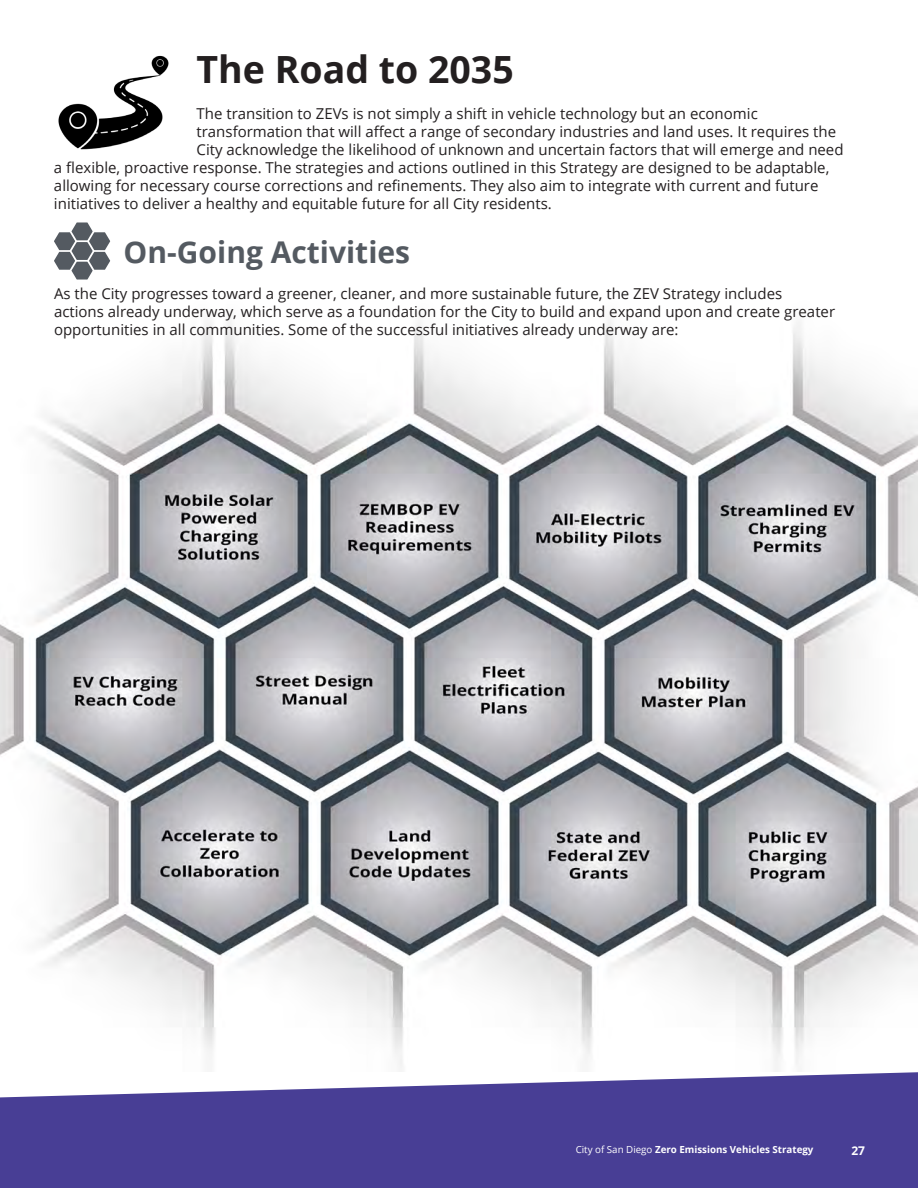
<style>
.page{position:relative;width:918px;height:1188px;background:#fff}
.page>*{position:absolute;margin:0;border:0;box-sizing:border-box;transform-origin:0 0}
.Heading{font:700 37.5px "Open Sans";color:#231f20}
.Heading-2{font:700 30px "Open Sans";color:#545a61}
.Heading-3{font:15px/18px "Open Sans";color:#231f20}
.t1{font:700 12px "Open Sans";color:#fff}
.t2{font:700 9.75px "Open Sans";color:#fff}
.s1{font-weight:400}
</style>
<div class="page">
<img style="left:0;top:320px;width:918px;height:751px">
<img style="left:0;top:741px;width:1px;height:330px">
<img style="left:58px;top:55px;width:111px;height:95px">
<svg style="left:54px;top:222px;width:56px;height:58px"></svg>
<svg style="left:0;top:1071px;width:918px;height:117px;background:#5d54a1"></svg>
<p class="Heading" style="left:197px;top:43px;width:319px">The Road to 2035</p>
<p class="Heading-3" style="left:197px;top:104px;width:563px">The transition to ZEVs is not simply a shift in vehicle technology but an economic</p>
<p class="Heading-3" style="left:197px;top:122px;width:641px">transformation that will affect a range of secondary industries and land uses. It requires the</p>
<p class="Heading-3" style="left:197px;top:140px;width:649px">City acknowledge the likelihood of unknown and uncertain factors that will emerge and need</p>
<p class="Heading-3" style="left:54px;top:158px;width:777px">a flexible, proactive response. The strategies and actions outlined in this Strategy are designed to be adaptable,</p>
<p class="Heading-3" style="left:54px;top:176px;width:766px">allowing for necessary course corrections and refinements. They also aim to integrate with current and future</p>
<p class="Heading-3" style="left:54px;top:194px;width:499px">initiatives to deliver a healthy and equitable future for all City residents.</p>
<p class="Heading-2" style="left:124px;top:231px;width:288px">On-Going Activities</p>
<p class="Heading-3" style="left:54px;top:284px;width:783px">As the City progresses toward a greener, cleaner, and more sustainable future, the ZEV Strategy includes actions already underway, which serve as a foundation for the City to build and expand upon and create greater opportunities in all communities. Some of the successful initiatives already underway are:</p>
<p class="t2" style="left:576px;top:1143px;width:239px"><span class="s1">City of San Diego</span> Zero Emissions Vehicles Strategy</p>
<p class="t1" style="left:851px;top:1142px;width:15px">27</p>
</div>
